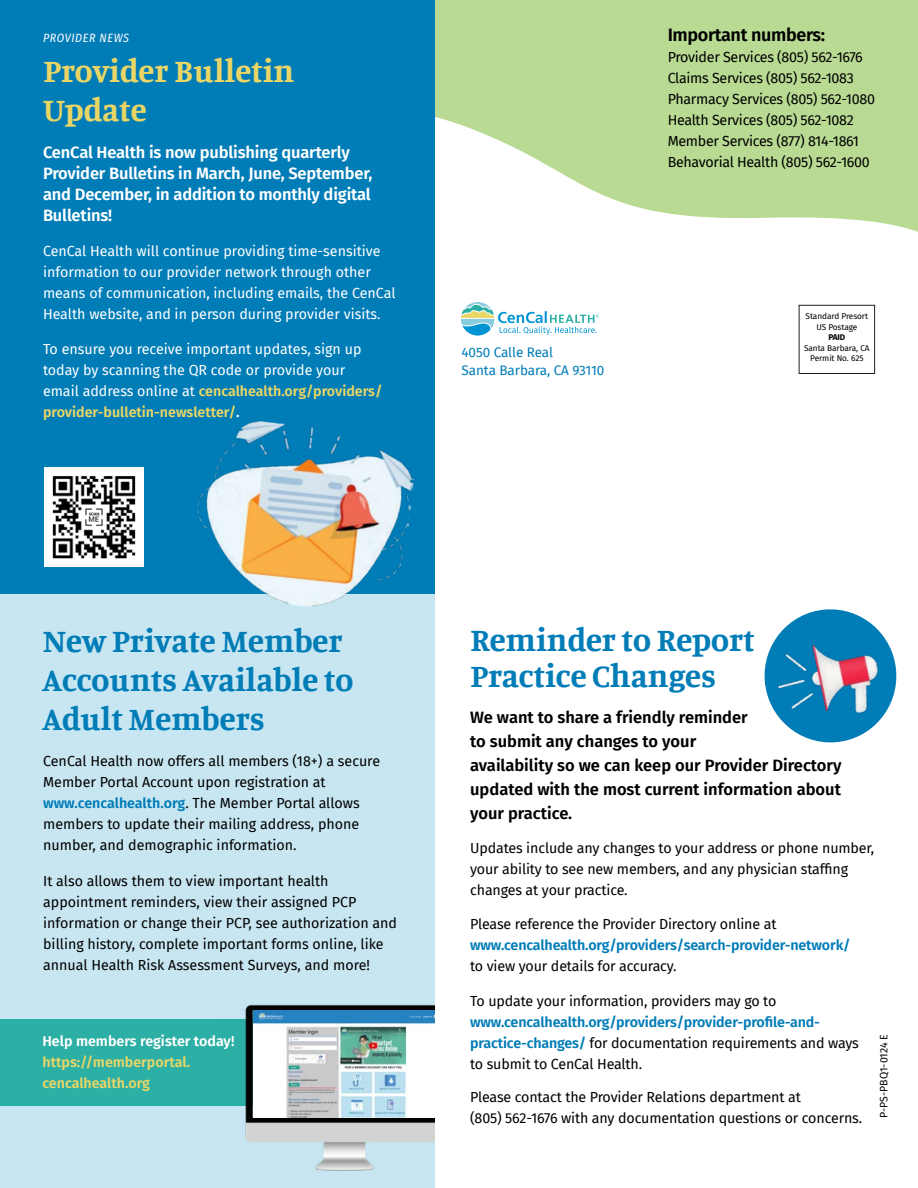
<style>
.page{position:relative;width:918px;height:1188px;background:#fff}
.page>*{position:absolute;margin:0;border:0;box-sizing:border-box;transform-origin:0 0}
.t1{font:700 33px/39px "Manuale";color:#007cb7}
.t2{font:700 33px/39px "Manuale";color:#e9d666}
.t3{font:600 18px "Fira Sans";letter-spacing:-.02em;color:#000}
.t4{font:600 16.5px/24px "Fira Sans";color:#000}
.t5{font:600 16.5px/21px "Fira Sans";letter-spacing:-.01em;color:#fff}
.t6{font:14.25px/21px "Fira Sans";letter-spacing:-.01em;color:#000}
.t7{font:14.25px/21px "Fira Sans";color:#fff}
.t8{font:600 14.25px/21px "Fira Sans";letter-spacing:-.01em;color:#007cb7}
.t9{font:600 14.25px/21px "Fira Sans";color:#e9d666}
.t10{font:600 14.25px "Fira Sans";color:#fff}
.t11{font:13.5px/18px "Fira Sans";letter-spacing:-.005em;color:#007cb7}
.t12{font:italic 12px "Fira Sans Condensed";letter-spacing:.05em;color:#fff}
.t13{font:10.5px "Fira Sans";letter-spacing:-.01em;color:#000}
.t14{font:8.25px/10.5px "Fira Sans";letter-spacing:-.005em;color:#000;text-align:center}
.t15{font:700 8.25px "Fira Sans";color:#000}
.s1{font-weight:600;color:#e9d666}
.s2{font-weight:600}
.s3{font-weight:600;color:#007cb7}
.s4{font-weight:400;color:#000}
</style>
<div class="page">
<svg style="left:434px;top:0;width:484px;height:251px;fill:#b8da92"></svg>
<div style="left:0;top:586px;width:434px;height:602px;background:#c8e6f1"></div>
<div style="left:799px;top:305px;width:76px;height:69px;background:#fff;border:1px solid #221f20"></div>
<svg style="left:461px;top:302px;width:138px;height:34px"></svg>
<div style="left:0;top:0;width:434px;height:594px;background:#007cb7"></div>
<img style="left:44px;top:468px;width:99px;height:99px">
<img style="left:197px;top:421px;width:217px;height:186px">
<div style="left:0;top:1019px;width:290px;height:87px;background:#2cafa4"></div>
<img style="left:245px;top:1004px;width:189px;height:167px">
<svg style="left:809px;top:609px;width:43px;height:4px"></svg>
<img style="left:764px;top:613px;width:133px;height:130px">
<img style="left:253px;top:1011px;width:181px;height:106px">
<p class="t12" style="left:43px;top:29px;width:88px">PROVIDER NEWS</p>
<h1 class="t2" style="left:43px;top:50px;width:253px">Provider Bulletin<br>Update</h1>
<p class="t5" style="left:43px;top:141px;width:331px">CenCal Health is now publishing quarterly Provider Bulletins in March, June, September, and December, in addition to monthly digital Bulletins!</p>
<p class="t7" style="left:43px;top:240px;width:354px">CenCal Health will continue providing time-sensitive information to our provider network through other means of communication, including emails, the CenCal Health website, and in person during provider visits.</p>
<p class="t7" style="left:43px;top:338px;width:341px">To ensure you receive important updates, sign up today by scanning the QR code or provide your email address online at <span class="s1">cencalhealth.org/providers/ provider-bulletin-newsletter/</span><span class="s2">.</span></p>
<p class="t11" style="left:462px;top:342px;width:144px">4050 Calle Real<br>Santa Barbara, CA 93110</p>
<p class="t3" style="left:668px;top:20px;width:159px">Important numbers:</p>
<p class="t6" style="left:668px;top:46px;width:209px">Provider Services (805) 562-1676<br>Claims Services (805) 562-1083<br>Pharmacy Services (805) 562-1080<br>Health Services (805) 562-1082<br>Member Services (877) 814-1861<br>Behavorial Health (805) 562-1600</p>
<p class="t14" style="left:806px;top:311px;width:64px">Standard Presort<br>US Postage</p>
<p class="t15" style="left:828px;top:330px;width:18px">PAID</p>
<p class="t14" style="left:804px;top:342px;width:67px">Santa Barbara, CA<br>Permit No. 625</p>
<h1 class="t1" style="left:42px;top:620px;width:312px">New Private Member<br>Accounts Available to<br>Adult Members</h1>
<p class="t6" style="left:43px;top:750px;width:338px">CenCal Health now offers all members (18+) a secure Member Portal Account upon registration at <span class="s3">www.cencalhealth.org</span>. The Member Portal allows members to update their mailing address, phone number, and demographic information.</p>
<p class="t6" style="left:43px;top:870px;width:355px">It also allows them to view important health appointment reminders, view their assigned PCP information or change their PCP, see authorization and billing history, complete important forms online, like annual Health Risk Assessment Surveys, and more!</p>
<p class="t10" style="left:42px;top:1029px;width:194px">Help members register today!</p>
<p class="t9" style="left:42px;top:1051px;width:149px">https://memberportal. cencalhealth.org</p>
<h1 class="t1" style="left:470px;top:621px;width:286px;line-height:36px">Reminder to Report<br>Practice Changes</h1>
<p class="t4" style="left:470px;top:704px;width:373px">We want to share a friendly reminder<br>to submit any changes to your<br>availability so we can keep our Provider Directory updated with the most current information about your practice.</p>
<p class="t6" style="left:470px;top:837px;width:405px">Updates include any changes to your address or phone number, your ability to see new members, and any physician staffing changes at your practice.</p>
<p class="t6" style="left:470px;top:913px;width:308px">Please reference the Provider Directory online at</p>
<p class="t8" style="left:470px;top:934px;width:382px">www.cencalhealth.org/providers/search-provider-network/</p>
<p class="t6" style="left:470px;top:955px;width:208px">to view your details for accuracy.</p>
<p class="t6" style="left:470px;top:990px;width:308px">To update your information, providers may go to</p>
<p class="t8" style="left:470px;top:1010px;width:390px">www.cencalhealth.org/providers/provider-profile-and&shy;practice-changes/ <span class="s4">for documentation requirements and ways to submit to CenCal Health.</span></p>
<p class="t6" style="left:470px;top:1086px;width:394px">Please contact the Provider Relations department at<br>(805) 562-1676 with any documentation questions or concerns.</p>
<p class="t13" style="left:876px;top:1118px;width:85px;rotate:-90deg">P-PS-PBQ1-0124 E</p>
</div>
